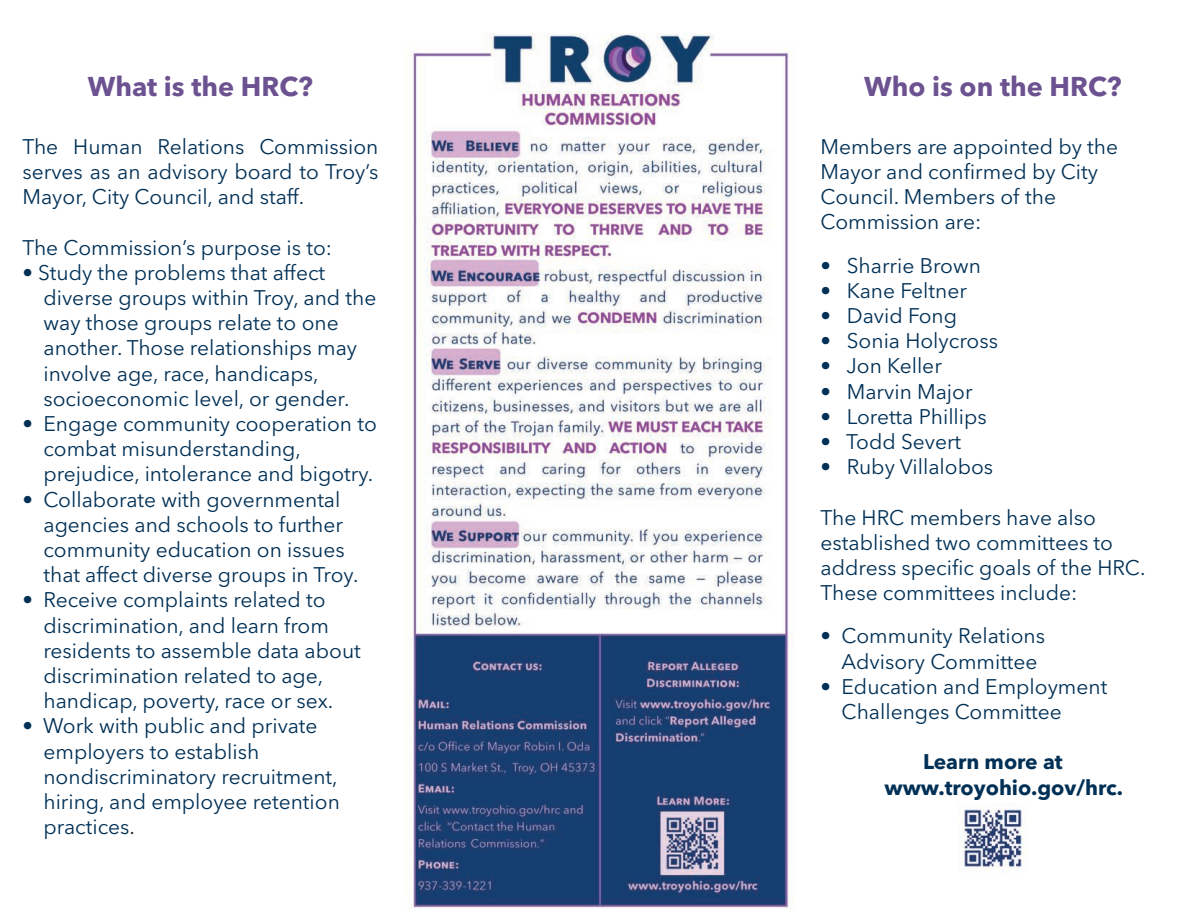
<style>
.page{position:relative;width:1188px;height:918px;background:#fff}
.page>*{position:absolute;margin:0;border:0;box-sizing:border-box;transform-origin:0 0}
.t1{font:700 27px "Avenir Next LT Pro";color:#6c5291}
.t2{font:21px/25.2px "Avenir Next W1 G";color:#003056}
.t3{font:700 21px/25.2px "Avenir Next LT Pro";color:#003056}
.s1{color:#231f20}
</style>
<div class="page">
<img style="left:958px;top:806px;width:69px;height:67px">
<img style="left:409px;top:33px;width:386px;height:876px">
<p class="t1" style="left:88px;top:70px;width:227px">What is the HRC?</p>
<p class="t2" style="left:22px;top:132px;width:357px;text-align:justify">The Human Relations Commission serves as an advisory board to Troy’s Mayor, City Council, and staff.</p>
<p class="t2" style="left:22px;top:233px;width:311px">The Commission’s purpose is to:</p>
<p class="t2" style="left:43px;top:258px;width:335px;text-indent:-21px">• Study the problems that affect diverse groups within Troy, and the way those groups relate to one another. Those relationships may involve age, race, handicaps, socioeconomic level, or gender.</p>
<p class="t2" style="left:43px;top:409px;width:335px;text-indent:-21px">• Engage community cooperation to combat misunderstanding, prejudice, intolerance and bigotry.</p>
<p class="t2" style="left:43px;top:485px;width:317px;text-indent:-21px">• Collaborate with governmental agencies and schools to further community education on issues that affect diverse groups in Troy.</p>
<p class="t2" style="left:43px;top:586px;width:319px;text-indent:-21px">• Receive complaints related to discrimination, and learn from residents to assemble data about discrimination related to age, handicap, poverty, race or sex.</p>
<p class="t2" style="left:43px;top:712px;width:298px;text-indent:-21px">• Work with public and private employers to establish nondiscriminatory recruitment, hiring, and employee retention practices<span class="s1">.</span></p>
<p class="t1" style="left:864px;top:70px;width:259px">Who is on the HRC?</p>
<p class="t2" style="left:821px;top:132px;width:299px">Members are appointed by the<br>Mayor and confirmed by City<br>Council. Members of the<br>Commission are:</p>
<p class="t2" style="left:821px;top:251px;width:162px">• Sharrie Brown</p>
<p class="t2" style="left:821px;top:276px;width:148px">• Kane Feltner</p>
<p class="t2" style="left:821px;top:301px;width:138px">• David Fong</p>
<p class="t2" style="left:821px;top:326px;width:179px">• Sonia Holycross</p>
<p class="t2" style="left:821px;top:352px;width:123px">• Jon Keller</p>
<p class="t2" style="left:821px;top:377px;width:154px">• Marvin Major</p>
<p class="t2" style="left:821px;top:402px;width:168px">• Loretta Phillips</p>
<p class="t2" style="left:821px;top:427px;width:142px">• Todd Severt</p>
<p class="t2" style="left:821px;top:452px;width:174px">• Ruby Villalobos</p>
<p class="t2" style="left:821px;top:503px;width:327px">The HRC members have also established two committees to address specific goals of the HRC.<br>These committees include:</p>
<p class="t2" style="left:842px;top:622px;width:205px;text-indent:-21px">• Community Relations<br>Advisory Committee</p>
<p class="t2" style="left:842px;top:672px;width:267px;text-indent:-21px">• Education and Employment<br>Challenges Committee</p>
<p class="t3" style="left:884px;top:749px;width:240px;text-indent:39px">Learn more at www.troyohio.gov/hrc.</p>
</div>
